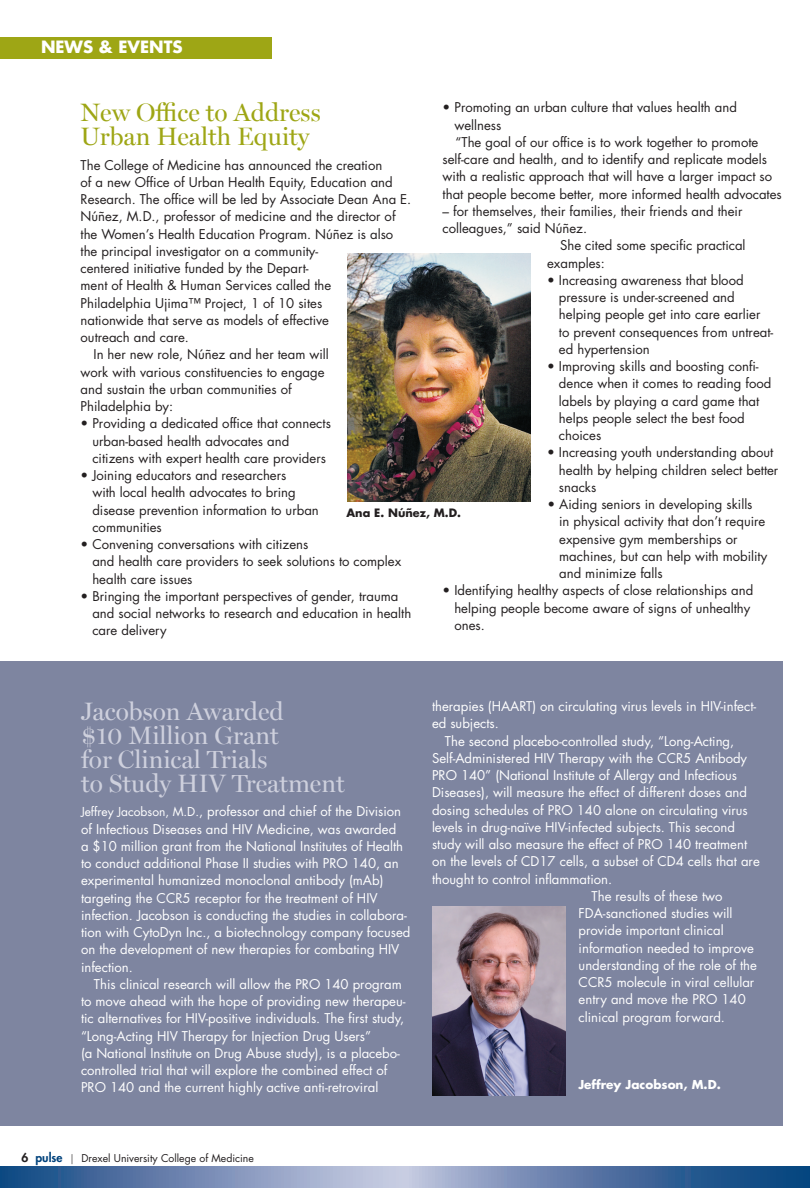
<style>
.page{position:relative;width:810px;height:1188px;background:#fff}
.page>*{position:absolute;margin:0;border:0;box-sizing:border-box;transform-origin:0 0}
.News_Headlines{font:25.2px/24px "Miller Display";color:#ced0dd}
.News_Headlines-2{font:25.2px/24px "Miller Display";color:#9ea615}
.Headlines_smaller_se{font:700 16.5px "Futura";color:#fff}
.Body_1{font:13.2px/17.2px "Futura";color:#231f20}
.Body_1-2{font:13.2px/17.2px "Futura";color:#fff}
.Body_NoIndent{font:13.2px/17.2px "Futura";color:#fff}
.Body_NoIndent-2{font:13.2px/17.2px "Futura";color:#231f20}
.Body_NoIndent-3{font:700 12px "Futura";color:#fff}
.Captions{font:700 11.25px "Futura";color:#231f20}
.t1{font:10.5px "Futura";color:#231f20}
.s1{font-size:12px}
.s2{font-weight:800;font-size:12px}
.s3{font-weight:800;font-size:12px;color:#01427c}
.s4{font-family:"Miller Text"}
</style>
<div class="page">
<svg style="left:0;top:1166px;width:810px;height:22px;background:#6481ad"></svg>
<div style="left:0;top:662px;width:783px;height:464px;background:#7e85a0"></div>
<div style="left:0;top:37px;width:272px;height:22px;background:#9ea615"></div>
<img style="left:432px;top:906px;width:133px;height:189px">
<img style="left:347px;top:254px;width:183px;height:248px">
<p class="Headlines_smaller_se" style="left:41px;top:36px;width:143px">NEWS &amp; EVENTS</p>
<p class="Body_1" style="left:454px;top:99px;width:284px;text-indent:-12px">• Promoting an urban culture that values health and wellness</p>
<p class="Body_1" style="left:443px;top:133px;width:341px;text-indent:13px">“The goal of our office is to work together to promote self-care and health, and to identify and replicate models with a realistic approach that will have a larger impact so that people become better, more informed health advocates</p>
<p class="Body_1" style="left:443px;top:202px;width:301px">– for themselves, their families, their friends and their colleagues,” said Núñez.</p>
<p class="Body_1" style="left:547px;top:237px;width:200px;text-indent:13px">She cited some specific practical examples:</p>
<p class="Body_1" style="left:559px;top:271px;width:216px;text-indent:-12px">• Increasing awareness that blood pressure is under-screened and helping people get into care earlier to prevent consequences from untreat&shy;ed hypertension</p>
<p class="Body_1" style="left:559px;top:358px;width:214px;text-indent:-12px">• Improving skills and boosting confi&shy;dence when it comes to reading food labels by playing a card game that helps people select the best food choices</p>
<p class="Body_1" style="left:559px;top:444px;width:221px;text-indent:-12px">• Increasing youth understanding about health by helping children select better snacks</p>
<p class="Body_1" style="left:559px;top:496px;width:210px;text-indent:-12px">• Aiding seniors in developing skills<br>in physical activity that don’t require expensive gym memberships or machines, but can help with mobility and minimize falls</p>
<p class="Body_1" style="left:454px;top:582px;width:300px;text-indent:-12px">• Identifying healthy aspects of close relationships and helping people become aware of signs of unhealthy ones.</p>
<p class="News_Headlines-2" style="left:81px;top:101px;width:242px">New Office to Address<br>Urban Health Equity</p>
<p class="Body_NoIndent-2" style="left:81px;top:156px;width:332px">The College of Medicine has announced the creation<br>of a new Office of Urban Health Equity, Education and Research. The office will be led by Associate Dean Ana E.<br>Núñez, M.D., professor of medicine and the director of the Women’s Health Education Program. Núñez is also the principal investigator on a community-<br>centered initiative funded by the Depart-<br>ment of Health &amp; Human Services called the<br>Philadelphia Ujima™ Project, 1 of 10 sites<br>nationwide that serve as models of effective<br>outreach and care.</p>
<p class="Body_1" style="left:81px;top:346px;width:250px;text-indent:13px">In her new role, Núñez and her team will work with various constituencies to engage and sustain the urban communities of Philadelphia by:</p>
<p class="Body_1" style="left:92px;top:415px;width:240px;text-indent:-12px">• Providing a dedicated office that connects urban-based health advocates and citizens with expert health care providers</p>
<p class="Body_1" style="left:92px;top:466px;width:228px;text-indent:-12px">• Joining educators and researchers<br>with local health advocates to bring disease prevention information to urban communities</p>
<p class="Body_1" style="left:92px;top:535px;width:310px;text-indent:-12px">• Convening conversations with citizens<br>and health care providers to seek solutions to complex health care issues</p>
<p class="Body_1" style="left:92px;top:587px;width:320px;text-indent:-12px">• Bringing the important perspectives of gender, trauma and social networks to research and education in health care delivery</p>
<p class="Captions" style="left:346px;top:505px;width:116px">Ana E. Núñez, M.D.</p>
<p class="News_Headlines" style="left:81px;top:699px;width:265px">Jacobson Awarded<br>$10 Million Grant<br>for Clinical Trials<br>to Study HIV Treatment</p>
<p class="Body_NoIndent" style="left:81px;top:803px;width:331px"><span class="s1">Jeffrey Jacobson, M.D.</span>, professor and chief of the Division of Infectious Diseases and HIV Medicine, was awarded<br>a $10 million grant from the National Institutes of Health to conduct additional Phase II studies with PRO 140, an experimental humanized monoclonal antibody (mAb) targeting the CCR5 receptor for the treatment of HIV infection. Jacobson is conducting the studies in collabora&shy;tion with CytoDyn Inc., a biotechnology company focused on the development of new therapies for combating HIV infection.</p>
<p class="Body_1-2" style="left:81px;top:975px;width:326px;text-indent:13px">This clinical research will allow the PRO 140 program to move ahead with the hope of providing new therapeu&shy;tic alternatives for HIV-positive individuals. The first study, “Long-Acting HIV Therapy for Injection Drug Users”<br>(a National Institute on Drug Abuse study), is a placebo&shy;controlled trial that will explore the combined effect of PRO 140 and the current highly active anti-retroviral</p>
<p class="t1" style="left:22px;top:1150px;width:234px"><span class="s2">6</span> <span class="s3">pulse</span> <span class="s4">|</span> Drexel University College of Medicine</p>
<p class="Body_1-2" style="left:432px;top:698px;width:326px">therapies (HAART) on circulating virus levels in HIV-infect&shy;ed subjects.</p>
<p class="Body_1-2" style="left:432px;top:732px;width:329px;text-indent:13px">The second placebo-controlled study, “Long-Acting, Self-Administered HIV Therapy with the CCR5 Antibody PRO 140” (National Institute of Allergy and Infectious Diseases), will measure the effect of different doses and dosing schedules of PRO 140 alone on circulating virus levels in drug-naïve HIV-infected subjects. This second study will also measure the effect of PRO 140 treatment on the levels of CD17 cells, a subset of CD4 cells that are thought to control inflammation.</p>
<p class="Body_1-2" style="left:579px;top:887px;width:180px;text-indent:13px">The results of these two<br>FDA-sanctioned studies will provide important clinical information needed to improve understanding of the role of the<br>CCR5 molecule in viral cellular entry and move the PRO 140 clinical program forward.</p>
<p class="Body_NoIndent-3" style="left:578px;top:1076px;width:144px">Jeffrey Jacobson, M.D.</p>
</div>
